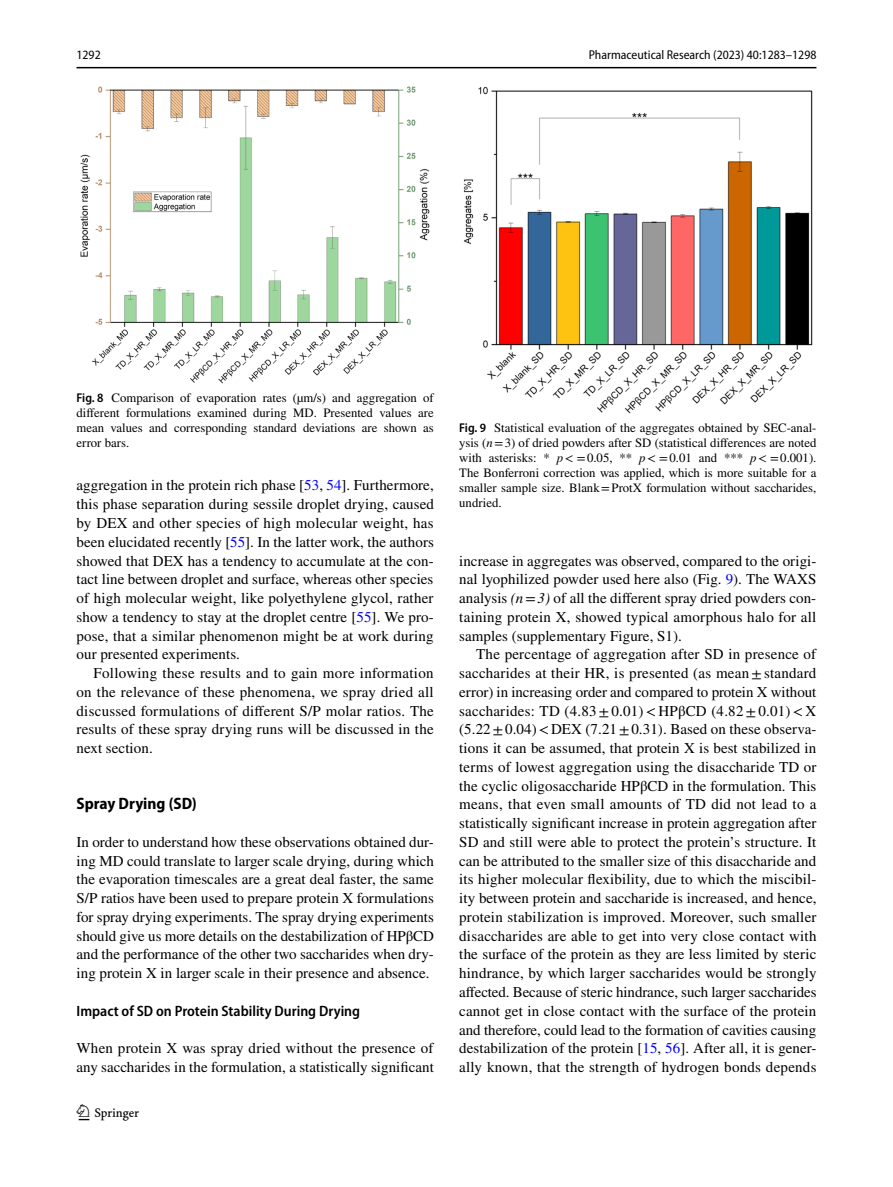
<style>
.page{position:relative;width:893px;height:1187px;background:#fff}
.page>*{position:absolute;margin:0;border:0;box-sizing:border-box;transform-origin:0 0}
.t1{font:22.5px "Springnew Regular 2";color:#000}
.t2{font:700 semi-condensed 16.5px "Myriad Pro";color:#000}
.t3{font:15px/18.8px "STIX";letter-spacing:.005em;color:#000;text-align:justify}
.t4{font:600 semi-condensed 15px "Myriad Pro";color:#000}
.t5{font:12.75px/15px "STIX";color:#000;text-align:justify}
.t6{font:semi-condensed 12.75px "Myriad Pro";color:#000}
.s1{font-family:"Myriad Pro";font-weight:600;font-stretch:semi-condensed}
.s2{color:#00f}
.s3{font-style:italic}
</style>
<div class="page">
<hr style="left:77px;top:67px;width:739px;height:1px;background:#000">
<img style="left:81px;top:87px;width:348px;height:297px">
<img style="left:463px;top:87px;width:349px;height:326px">
<p class="t6" style="left:77px;top:48px;width:26px">1292</p>
<p class="t6" style="left:589px;top:48px;width:229px">Pharmaceutical Research (2023) 40:1283–1298</p>
<p class="t5" style="left:77px;top:391px;width:359px"><span class="s1">Fig. 8</span> Comparison of evaporation rates (µm/s) and aggregation of different formulations examined during MD. Presented values are mean values and corresponding standard deviations are shown as error bars.</p>
<p class="t3" style="left:77px;top:477px;width:359px">aggregation in the protein rich phase [<span class="s2">53</span>, <span class="s2">54</span>]. Furthermore, this phase separation during sessile droplet drying, caused by DEX and other species of high molecular weight, has been elucidated recently [<span class="s2">55</span>]. In the latter work, the authors showed that DEX has a tendency to accumulate at the con&shy;tact line between droplet and surface, whereas other species of high molecular weight, like polyethylene glycol, rather show a tendency to stay at the droplet centre [<span class="s2">55</span>]. We pro&shy;pose, that a similar phenomenon might be at work during our presented experiments.</p>
<p class="t3" style="left:77px;top:664px;width:359px;text-indent:17px">Following these results and to gain more information on the relevance of these phenomena, we spray dried all discussed formulations of different S/P molar ratios. The results of these spray drying runs will be discussed in the next section.</p>
<p class="t2" style="left:77px;top:794px;width:122px">Spray Drying (SD)</p>
<p class="t3" style="left:77px;top:833px;width:359px">In order to understand how these observations obtained dur&shy;ing MD could translate to larger scale drying, during which the evaporation timescales are a great deal faster, the same S/P ratios have been used to prepare protein X formulations for spray drying experiments. The spray drying experiments should give us more details on the destabilization of HPβCD and the performance of the other two saccharides when dry&shy;ing protein X in larger scale in their presence and absence.</p>
<p class="t4" style="left:77px;top:1002px;width:285px">Impact of SD on Protein Stability During Drying</p>
<p class="t3" style="left:77px;top:1039px;width:359px">When protein X was spray dried without the presence of any saccharides in the formulation, a statistically significant</p>
<h1 class="t1" style="left:79px;top:1104px;width:62px">1 3</h1>
<p class="t5" style="left:459px;top:421px;width:359px"><span class="s1">Fig. 9</span> Statistical evaluation of the aggregates obtained by SEC-anal&shy;ysis (<span class="s3">n</span>=3) of dried powders after SD (statistical differences are noted with asterisks: * <span class="s3">p</span>&lt; =0.05, ** <span class="s3">p</span>&lt; =0.01 and *** <span class="s3">p</span>&lt; =0.001).<br>The Bonferroni correction was applied, which is more suitable for a smaller sample size. Blank=ProtX formulation without saccharides, undried.</p>
<p class="t3" style="left:459px;top:552px;width:359px">increase in aggregates was observed, compared to the origi&shy;nal lyophilized powder used here also (Fig. <span class="s2">9</span>). The WAXS analysis <span class="s3">(n</span>=<span class="s3">3)</span> of all the different spray dried powders con&shy;taining protein X, showed typical amorphous halo for all samples (supplementary Figure, S1).</p>
<p class="t3" style="left:459px;top:646px;width:359px;text-indent:17px">The percentage of aggregation after SD in presence of saccharides at their HR, is presented (as mean±standard error) in increasing order and compared to protein X without saccharides: TD (4.83±0.01)&lt; HPβCD (4.82±0.01)&lt; X (5.22±0.04)&lt;DEX (7.21±0.31). Based on these observa&shy;tions it can be assumed, that protein X is best stabilized in terms of lowest aggregation using the disaccharide TD or the cyclic oligosaccharide HPβCD in the formulation. This means, that even small amounts of TD did not lead to a statistically significant increase in protein aggregation after SD and still were able to protect the protein’s structure. It can be attributed to the smaller size of this disaccharide and its higher molecular flexibility, due to which the miscibil&shy;ity between protein and saccharide is increased, and hence, protein stabilization is improved. Moreover, such smaller disaccharides are able to get into very close contact with the surface of the protein as they are less limited by steric hindrance, by which larger saccharides would be strongly affected. Because of steric hindrance, such larger saccharides cannot get in close contact with the surface of the protein and therefore, could lead to the formation of cavities causing destabilization of the protein [<span class="s2">15</span>, <span class="s2">56</span>]. After all, it is gener&shy;ally known, that the strength of hydrogen bonds depends</p>
</div>
